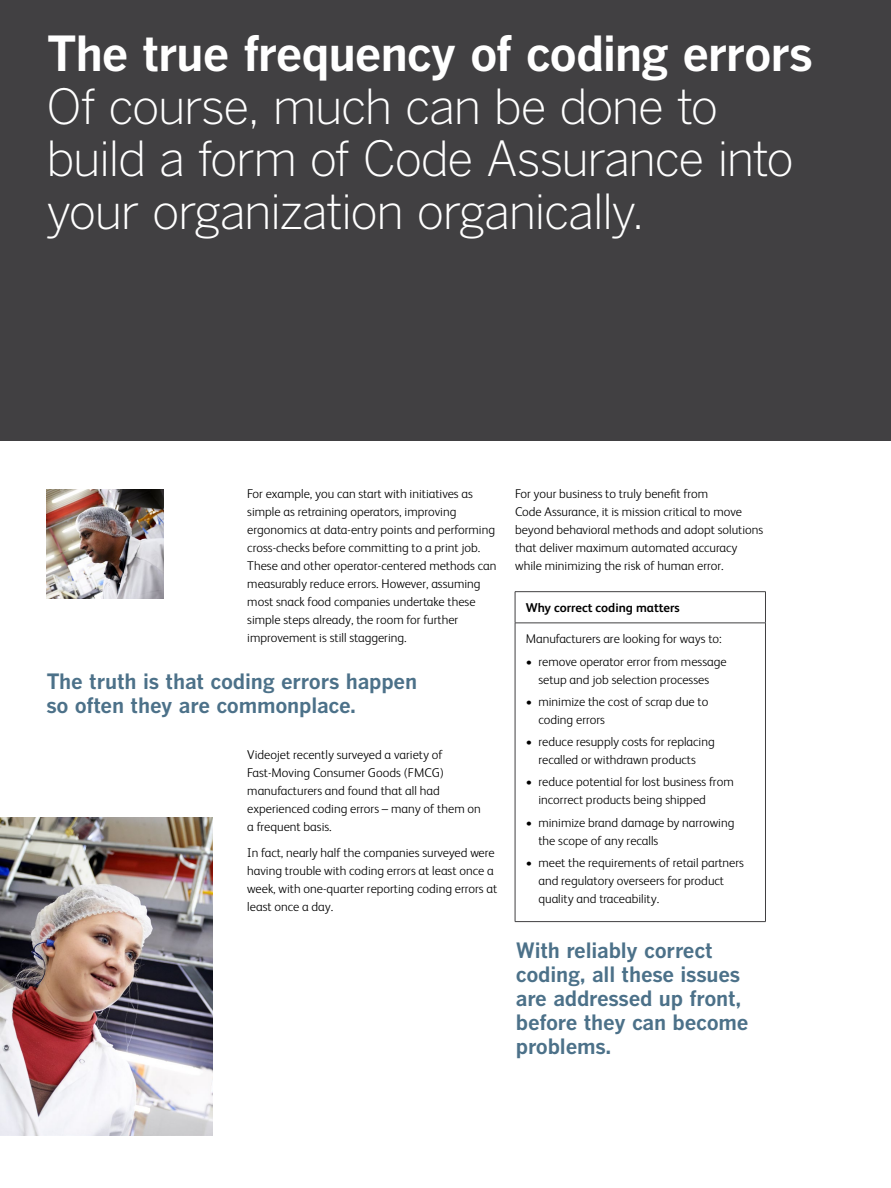
<style>
.page{position:relative;width:891px;height:1188px;background:#fff}
.page>*{position:absolute;margin:0;border:0;box-sizing:border-box;transform-origin:0 0}
.t1{font:48px/52.5px "Benton Got Lt";letter-spacing:-.035em;color:#fff}
.t2{font:48px "Benton Got Bol";letter-spacing:-.03em;color:#fff}
.t3{font:21px/24px "Benton Got Bol";letter-spacing:-.01em;color:#4c7189}
.t4{font:300 12.75px/18px "FS Albert";color:#000}
.t5{font:700 12.75px "FS Albert";color:#000}
</style>
<div class="page">
<img style="left:0;top:818px;width:212px;height:318px">
<div style="left:0;top:0;width:891px;height:441px;background:#414042"></div>
<img style="left:46px;top:489px;width:117px;height:109px">
<hr style="left:515px;top:591px;width:251px;height:1px;background:#414042">
<hr style="left:515px;top:592px;width:1px;height:31px;background:#414042">
<hr style="left:765px;top:592px;width:1px;height:31px;background:#414042">
<hr style="left:515px;top:623px;width:251px;height:1px;background:#414042">
<hr style="left:515px;top:623px;width:1px;height:298px;background:#414042">
<hr style="left:765px;top:623px;width:1px;height:298px;background:#414042">
<hr style="left:515px;top:921px;width:251px;height:1px;background:#414042">
<h1 class="t2" style="left:46px;top:24px;width:768px">The true frequency of coding errors</h1>
<h1 class="t1" style="left:46px;top:79px;width:749px">Of course, much can be done to build a form of Code Assurance into your organization organically.</h1>
<p class="t4" style="left:247px;top:485px;width:251px">For example, you can start with initiatives as simple as retraining operators, improving ergonomics at data-entry points and performing cross-checks before committing to a print job.<br>These and other operator-centered methods can measurably reduce errors. However, assuming most snack food companies undertake these simple steps already, the room for further improvement is still staggering.</p>
<h2 class="t3" style="left:46px;top:669px;width:372px">The truth is that coding errors happen so often they are commonplace.</h2>
<p class="t4" style="left:247px;top:745px;width:235px">Videojet recently surveyed a variety of Fast-Moving Consumer Goods (FMCG) manufacturers and found that all had experienced coding errors – many of them on a frequent basis.</p>
<p class="t4" style="left:247px;top:844px;width:252px">In fact, nearly half the companies surveyed were having trouble with coding errors at least once a week, with one-quarter reporting coding errors at least once a day.</p>
<p class="t4" style="left:515px;top:485px;width:250px">For your business to truly benefit from<br>Code Assurance, it is mission critical to move beyond behavioral methods and adopt solutions that deliver maximum automated accuracy while minimizing the risk of human error.</p>
<p class="t5" style="left:526px;top:600px;width:156px">Why correct coding matters</p>
<p class="t4" style="left:526px;top:630px;width:198px">Manufacturers are looking for ways to:</p>
<p class="t4" style="left:526px;top:652px;width:202px;text-align:center">• remove operator error from message setup and job selection processes</p>
<p class="t4" style="left:538px;top:692px;width:171px;text-indent:-13px">• minimize the cost of scrap due to coding errors</p>
<p class="t4" style="left:526px;top:733px;width:191px;text-align:center">• reduce resupply costs for replacing recalled or withdrawn products</p>
<p class="t4" style="left:538px;top:773px;width:197px;text-indent:-13px">• reduce potential for lost business from incorrect products being shipped</p>
<p class="t4" style="left:538px;top:813px;width:197px;text-indent:-13px">• minimize brand damage by narrowing the scope of any recalls</p>
<p class="t4" style="left:538px;top:854px;width:207px;text-indent:-13px">• meet the requirements of retail partners and regulatory overseers for product quality and traceability.</p>
<h2 class="t3" style="left:516px;top:938px;width:234px">With reliably correct coding, all these issues are addressed up front, before they can become problems.</h2>
</div>
